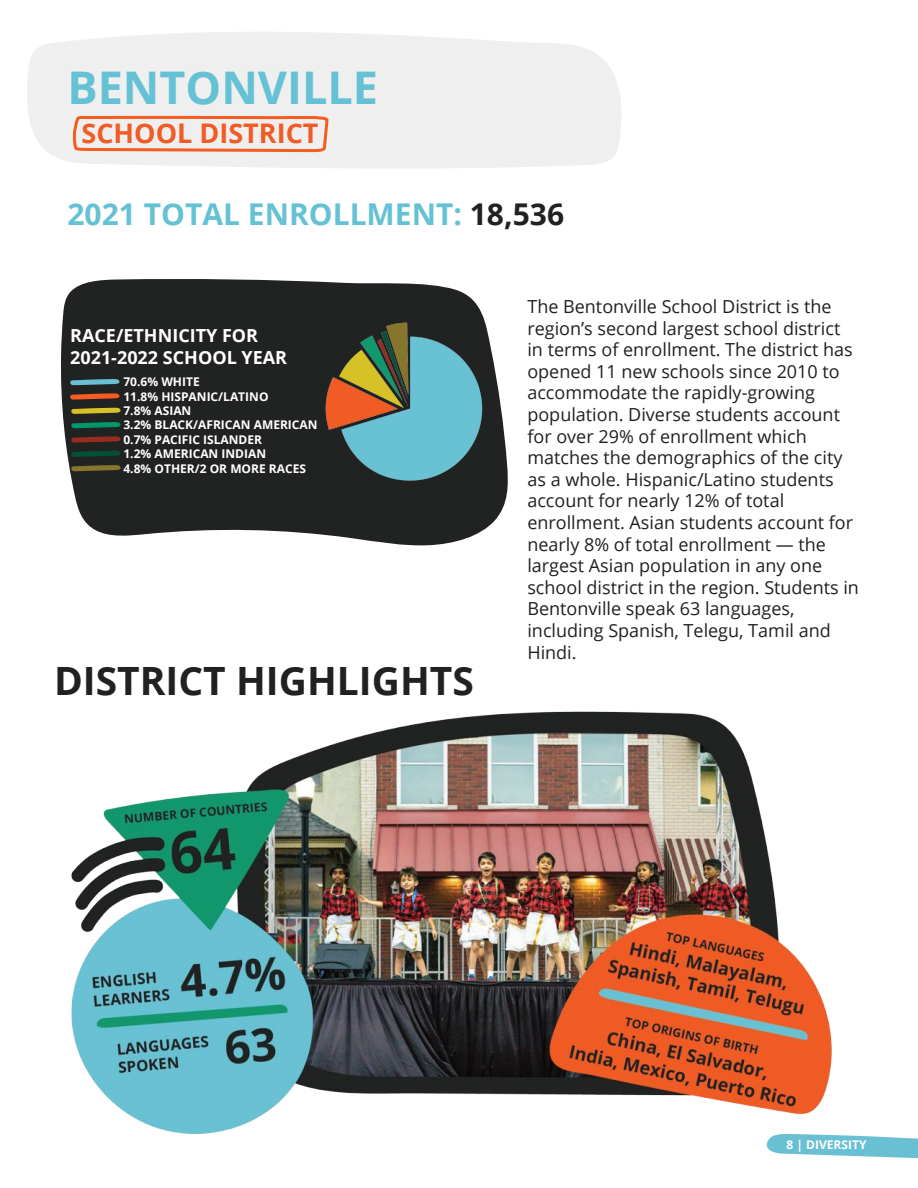
<style>
.page{position:relative;width:918px;height:1188px;background:#fff}
.page>*{position:absolute;margin:0;border:0;box-sizing:border-box;transform-origin:0 0}
.t1{font:700 45px "Open Sans";color:#65c1d4}
.t2{font:700 39px "Open Sans";color:#1f2220}
.t3{font:700 30px "Open Sans";color:#65c1d4}
.t4{font:700 27px "Open Sans";color:#f15b24}
.t5{font:18px/21.6px "Open Sans";color:#231f20}
.t6{font:700 18px/21.6px "Open Sans";color:#fff}
.t7{font:700 12px/14.4px "Open Sans";color:#fff}
.s1{color:#1f2220}
</style>
<div class="page">
<svg style="left:774px;top:1152px;width:144px;height:6px"></svg>
<img style="left:27px;top:32px;width:891px;height:1120px">
<h1 class="t1" style="left:68px;top:56px;width:312px">BENTONVILLE</h1>
<h3 class="t4" style="left:82px;top:114px;width:239px">SCHOOL DISTRICT</h3>
<h3 class="t3" style="left:68px;top:193px;width:498px">2021 TOTAL ENROLLMENT: <span class="s1">18,536</span></h3>
<p class="t6" style="left:70px;top:324px;width:218px">RACE/ETHNICITY FOR<br>2021-2022 SCHOOL YEAR</p>
<p class="t7" style="left:123px;top:374px;width:196px">70.6% WHITE<br>11.8% HISPANIC/LATINO<br>7.8% ASIAN<br>3.2% BLACK/AFRICAN AMERICAN<br>0.7% PACIFIC ISLANDER<br>1.2% AMERICAN INDIAN<br>4.8% OTHER/2 OR MORE RACES</p>
<h2 class="t2" style="left:54px;top:653px;width:421px">DISTRICT HIGHLIGHTS</h2>
<p class="t5" style="left:527px;top:295px;width:333px">The Bentonville School District is the region’s second largest school district in terms of enrollment. The district has opened 11 new schools since 2010 to accommodate the rapidly-growing population. Diverse students account for over 29% of enrollment which matches the demographics of the city as a whole. Hispanic/Latino students account for nearly 12% of total enrollment. Asian students account for nearly 8% of total enrollment — the largest Asian population in any one school district in the region. Students in Bentonville speak 63 languages, including Spanish, Telegu, Tamil and Hindi.</p>
<p class="t7" style="left:787px;top:1138px;width:82px">8 | DIVERSITY</p>
</div>
